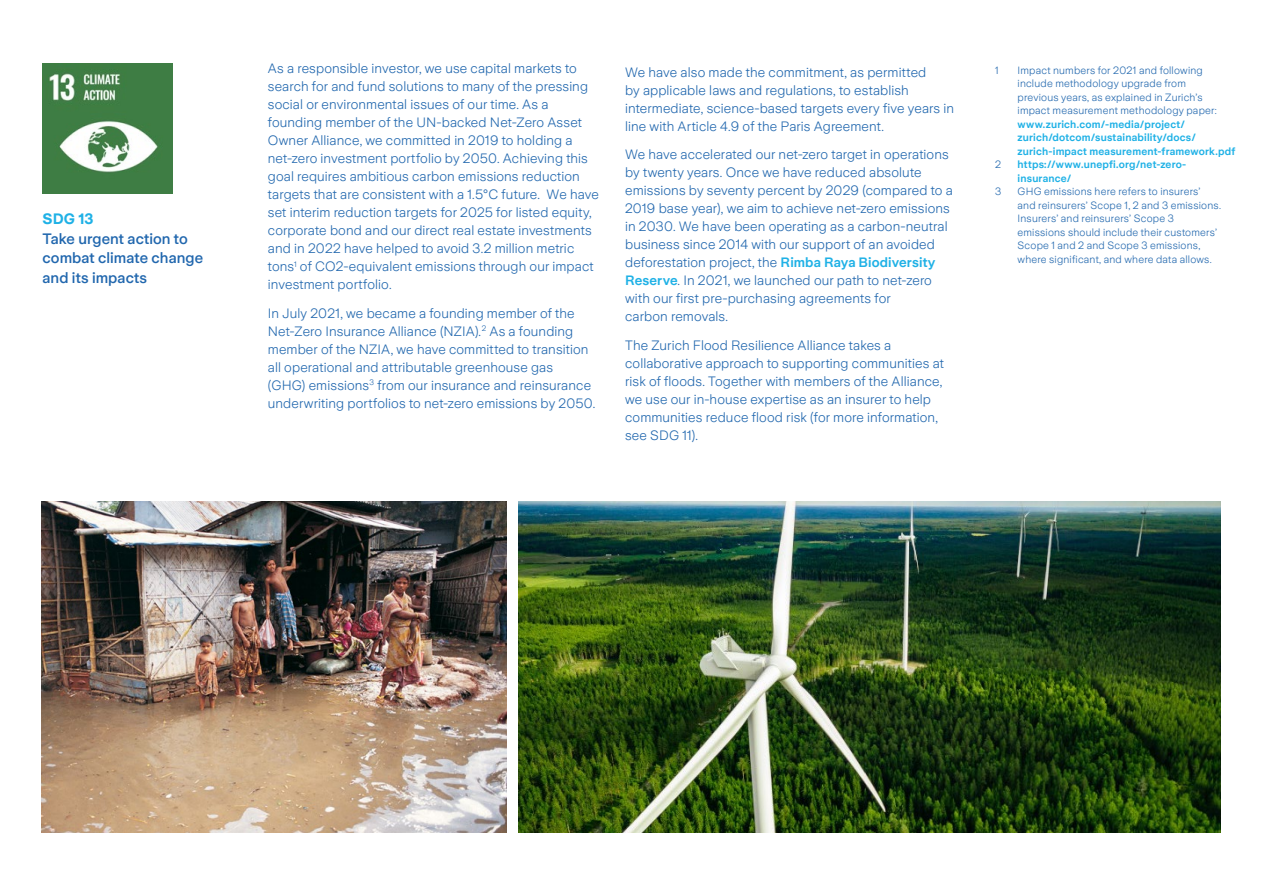
<style>
.page{position:relative;width:1263px;height:893px;background:#fff}
.page>*{position:absolute;margin:0;border:0;box-sizing:border-box;transform-origin:0 0}
.t1{font:500 15px/19.5px "Zurich Sans";letter-spacing:.005em;color:#2167ae}
.t2{font:700 15px "Zurich Sans";color:#1fb1e6}
.t3{font:300 13.5px/18px "Zurich Sans";letter-spacing:.01em;color:#2167ae}
.t4{font:300 10.5px/13.5px "Zurich Sans";letter-spacing:.02em;color:#2167ae}
.t5{font:600 10.5px/13.5px "Zurich Sans";letter-spacing:.02em;color:#1fb1e6}
.s1{font-weight:600;color:#1fb1e6}
</style>
<div class="page">
<img style="left:43px;top:64px;width:130px;height:130px">
<img style="left:519px;top:502px;width:701px;height:330px">
<img style="left:41px;top:502px;width:465px;height:330px">
<p class="t2" style="left:43px;top:210px;width:53px">SDG 13</p>
<p class="t1" style="left:43px;top:229px;width:162px">Take urgent action to combat climate change and its impacts</p>
<p class="t3" style="left:268px;top:60px;width:332px">As a responsible investor, we use capital markets to search for and fund solutions to many of the pressing social or environmental issues of our time. As a founding member of the UN-backed Net-Zero Asset Owner Alliance, we committed in 2019 to holding a net-zero investment portfolio by 2050. Achieving this goal requires ambitious carbon emissions reduction targets that are consistent with a 1.5°C future. We have set interim reduction targets for 2025 for listed equity, corporate bond and our direct real estate investments and in 2022 have helped to avoid 3.2 million metric tons<sup>1</sup> of CO2-equivalent emissions through our impact investment portfolio.</p>
<p class="t3" style="left:268px;top:304px;width:329px">In July 2021, we became a founding member of the Net-Zero Insurance Alliance (NZIA).<sup>2</sup> As a founding member of the NZIA, we have committed to transition all operational and attributable greenhouse gas<br>(GHG) emissions<sup>3</sup> from our insurance and reinsurance underwriting portfolios to net-zero emissions by 2050.</p>
<p class="t3" style="left:625px;top:63px;width:331px">We have also made the commitment, as permitted<br>by applicable laws and regulations, to establish intermediate, science-based targets every five years in line with Article 4.9 of the Paris Agreement.</p>
<p class="t3" style="left:625px;top:145px;width:329px">We have accelerated our net-zero target in operations by twenty years. Once we have reduced absolute emissions by seventy percent by 2029 (compared to a 2019 base year), we aim to achieve net-zero emissions in 2030. We have been operating as a carbon-neutral business since 2014 with our support of an avoided deforestation project, the <span class="s1">Rimba Raya Biodiversity Reserve</span>. In 2021, we launched our path to net-zero with our first pre-purchasing agreements for<br>carbon removals.</p>
<p class="t3" style="left:625px;top:336px;width:320px">The Zurich Flood Resilience Alliance takes a collaborative approach to supporting communities at risk of floods. Together with members of the Alliance, we use our in-house expertise as an insurer to help communities reduce flood risk (for more information, see SDG 11).</p>
<p class="t4" style="left:995px;top:63px;width:5px">1</p>
<p class="t4" style="left:1017px;top:63px;width:201px">Impact numbers for 2021 and following include methodology upgrade from previous years, as explained in Zurich’s impact measurement methodology paper:</p>
<p class="t5" style="left:1017px;top:118px;width:219px">www.zurich.com/-media/project/ zurich/dotcom/sustainability/docs/ zurich-impact measurement-framework.pdf</p>
<p class="t4" style="left:995px;top:158px;width:7px">2</p>
<p class="t5" style="left:1017px;top:158px;width:170px">https://www.unepfi.org/net-zero&shy;insurance/</p>
<p class="t4" style="left:995px;top:185px;width:8px">3</p>
<p class="t4" style="left:1017px;top:185px;width:205px">GHG emissions here refers to insurers’ and reinsurers’ Scope 1, 2 and 3 emissions.<br>Insurers’ and reinsurers’ Scope 3 emissions should include their customers’ Scope 1 and 2 and Scope 3 emissions, where significant, and where data allows.</p>
</div>
